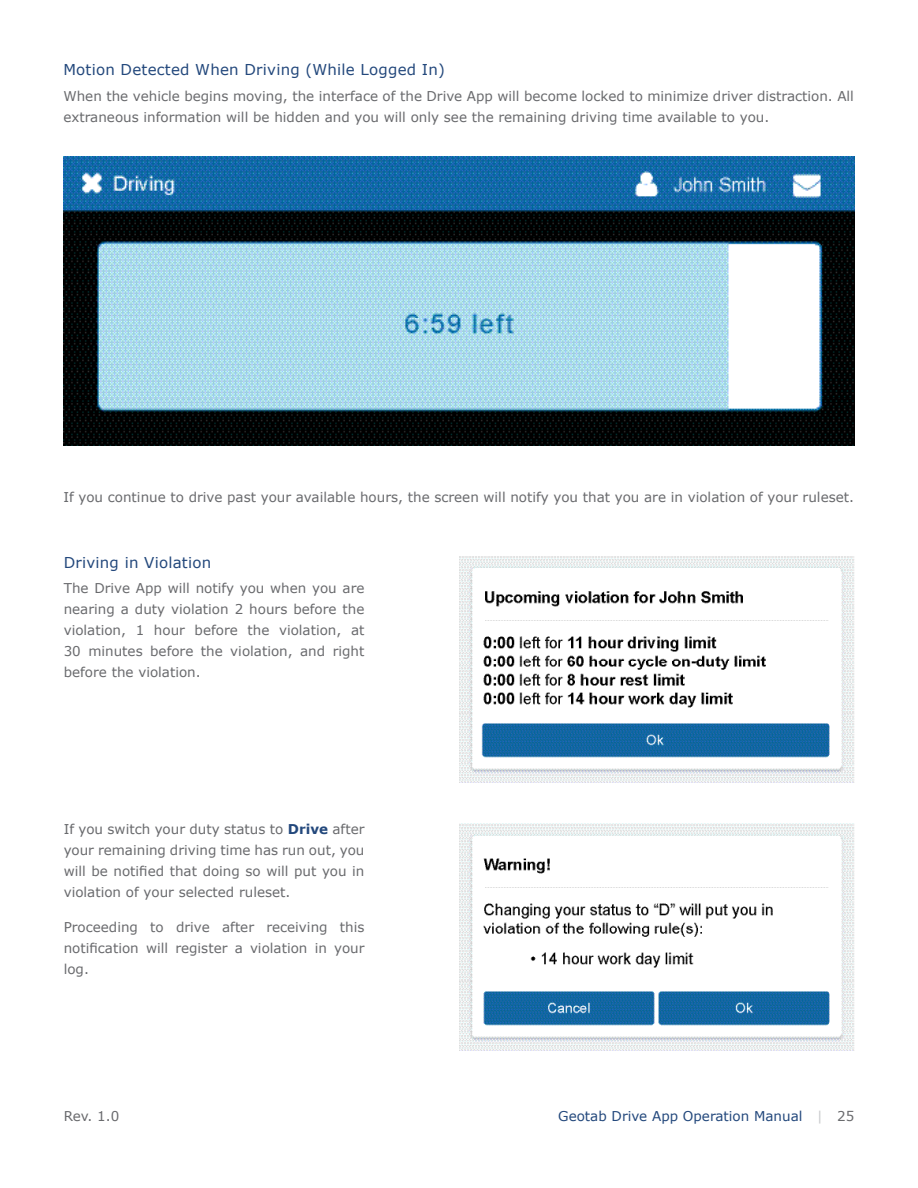
<style>
.page{position:relative;width:918px;height:1188px;background:#fff}
.page>*{position:absolute;margin:0;border:0;box-sizing:border-box;transform-origin:0 0}
.t1{font:15px "Verdana";letter-spacing:.015em;color:#23487c}
.t2{font:13.5px/21px "Verdana";color:#696a6d;text-align:justify}
.t3{font:13.5px "Verdana";color:#23487c}
.s1{font-weight:700;color:#23487c}
.s2{color:#c9cbcd}
.s3{color:#696a6d}
</style>
<div class="page">
<img style="left:64px;top:157px;width:790px;height:289px">
<img style="left:459px;top:556px;width:395px;height:226px">
<img style="left:459px;top:824px;width:395px;height:226px">
<p class="t1" style="left:63px;top:59px;width:383px">Motion Detected When Driving (While Logged In)</p>
<p class="t2" style="left:63px;top:85px;width:792px">When the vehicle begins moving, the interface of the Drive App will become locked to minimize driver distraction. All extraneous information will be hidden and you will only see the remaining driving time available to you.</p>
<p class="t2" style="left:63px;top:487px;width:792px">If you continue to drive past your available hours, the screen will notify you that you are in violation of your ruleset.</p>
<p class="t1" style="left:64px;top:552px;width:149px">Driving in Violation</p>
<p class="t2" style="left:64px;top:578px;width:302px">The Drive App will notify you when you are nearing a duty violation 2 hours before the violation, 1 hour before the violation, at 30 minutes before the violation, and right before the violation.</p>
<p class="t2" style="left:64px;top:819px;width:302px">If you switch your duty status to <span class="s1">Drive</span> after your remaining driving time has run out, you will be notified that doing so will put you in violation of your selected ruleset.</p>
<p class="t2" style="left:64px;top:916px;width:302px">Proceeding to drive after receiving this notification will register a violation in your log.</p>
<p class="t2" style="left:64px;top:1105px;width:57px">Rev. 1.0</p>
<p class="t3" style="left:558px;top:1107px;width:298px">Geotab Drive App Operation Manual <span class="s2">|</span> <span class="s3">25</span></p>
</div>
